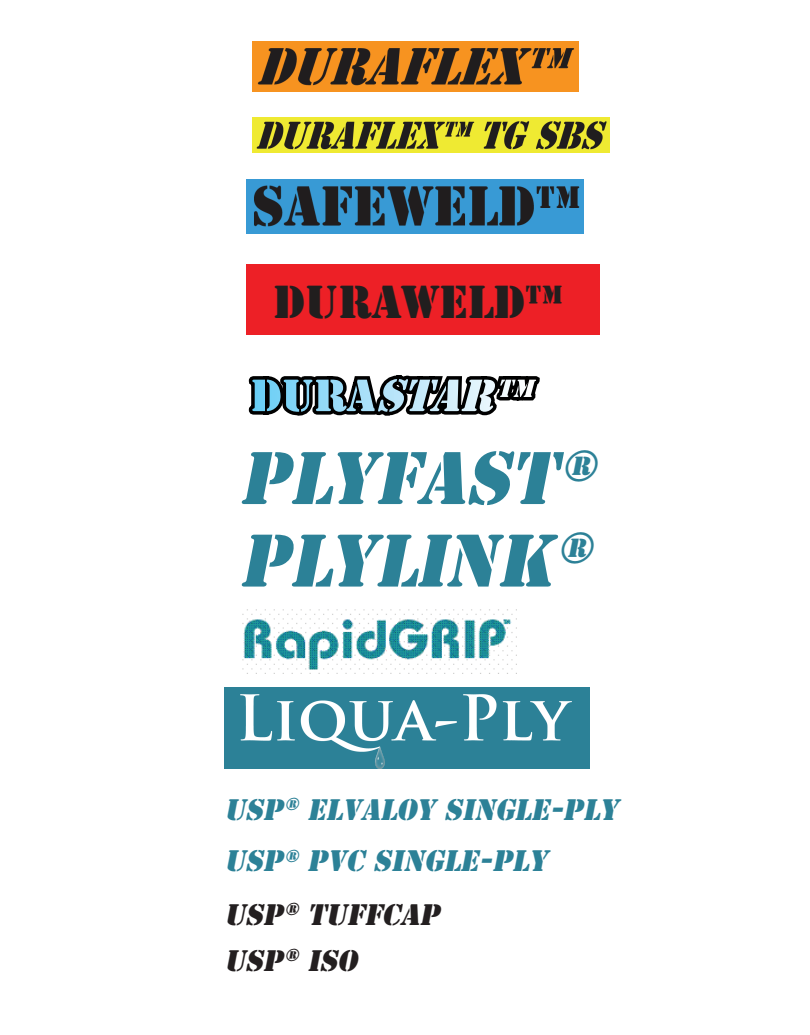
<style>
.page{position:relative;width:810px;height:1035px;background:#fff}
.page>*{position:absolute;margin:0;border:0;box-sizing:border-box;transform-origin:0 0}
.t1{font:italic 69.38px/82.5px "Stencil Std";color:#2c8197}
.t2{font:43.25px "Stencil Std";color:#211e1e}
.t3{font:italic 27.75px/52.6px "Stencil Std";color:#2c8197}
.t4{font:italic 27.75px "Stencil Std";color:#231f20}
.s1{color:#231f20}
</style>
<div class="page">
<img style="left:252px;top:41px;width:326px;height:51px">
<img style="left:252px;top:117px;width:357px;height:35px">
<img style="left:247px;top:179px;width:336px;height:54px">
<img style="left:242px;top:609px;width:275px;height:61px">
<div style="left:247px;top:264px;width:353px;height:70px;background:#ed2026"></div>
<svg style="left:246px;top:279px;width:295px;height:137px"></svg>
<div style="left:224px;top:687px;width:366px;height:82px;background:#2c8197"></div>
<img style="left:241px;top:694px;width:331px;height:75px">
<h2 class="t2" style="left:274px;top:274px;width:291px">DURAWELD™</h2>
<h1 class="t1" style="left:239px;top:438px;width:371px">PLYFAST<sup>®<br></sup>PLYLINK<sup>®</sup></h1>
<p class="t3" style="left:224px;top:783px;width:402px">USP<sup>®</sup> ELVALOY SINGLE-PLY<br>USP<sup>®</sup> PVC SINGLE-PLY<br><span class="s1">USP</span><sup>®</sup> <span class="s1">TUFFCAP</span></p>
<p class="t4" style="left:224px;top:942px;width:141px">USP<sup>®</sup> ISO</p>
</div>
